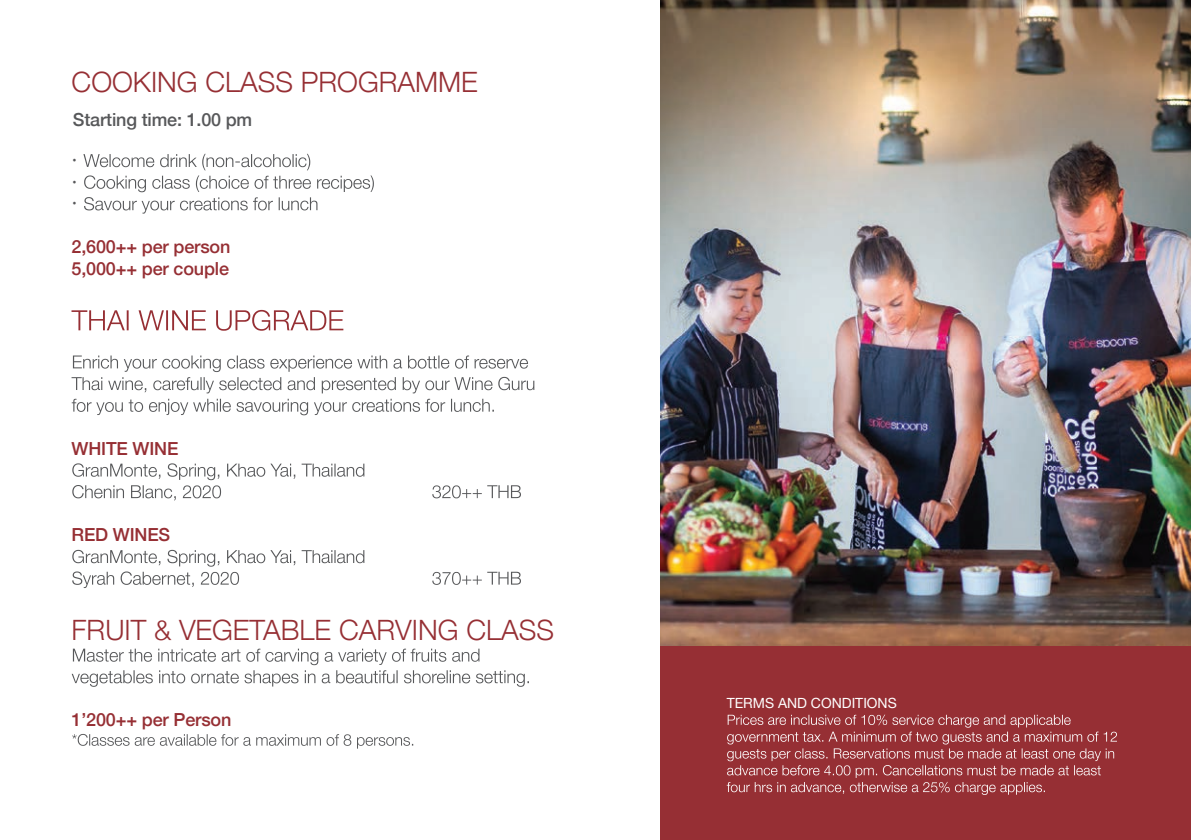
<style>
.page{position:relative;width:1191px;height:840px;background:#fff}
.page>*{position:absolute;margin:0;border:0;box-sizing:border-box;transform-origin:0 0}
.t1{font:300 28px "Helvetica Neue";color:#962f34}
.t2{font:300 22px/21.6px "Helvetica Neue";color:#57585a;text-align:justify}
.t3{font:500 18px/21.6px "Helvetica Neue";letter-spacing:-.01em;color:#962f34}
.t4{font:500 18px "Helvetica Neue";letter-spacing:-.01em;color:#57585a}
.t5{font:14px "Helvetica Neue";color:#fff}
</style>
<div class="page">
<img style="left:660px;top:0;width:531px;height:646px">
<div style="left:660px;top:646px;width:531px;height:193px;background:#962f34"></div>
<svg style="left:726px;top:714px;width:391px;height:80px"></svg>
<svg style="left:83px;top:154px;width:291px;height:59px"></svg>
<svg style="left:71px;top:310px;width:272px;height:20px"></svg>
<svg style="left:72px;top:355px;width:462px;height:60px"></svg>
<svg style="left:72px;top:463px;width:292px;height:37px"></svg>
<svg style="left:432px;top:485px;width:89px;height:13px"></svg>
<svg style="left:72px;top:549px;width:292px;height:38px"></svg>
<svg style="left:432px;top:571px;width:89px;height:13px"></svg>
<svg style="left:73px;top:648px;width:406px;height:16px"></svg>
<svg style="left:72px;top:670px;width:457px;height:16px"></svg>
<svg style="left:72px;top:734px;width:341px;height:14px"></svg>
<h1 class="t1" style="left:72px;top:59px;width:407px">COOKING CLASS PROGRAMME</h1>
<p class="t4" style="left:73px;top:105px;width:181px">Starting time: 1.00 pm</p>
<p class="t2" style="left:72px;top:147px;width:8px">· · ·</p>
<p class="t3" style="left:72px;top:235px;width:160px">2,600++ per person<br>5,000++ per couple</p>
<p class="t3" style="left:72px;top:436px;width:108px">WHITE WINE</p>
<p class="t3" style="left:72px;top:522px;width:100px">RED WINES</p>
<h1 class="t1" style="left:72px;top:607px;width:484px">FRUIT &amp; VEGETABLE CARVING CLASS</h1>
<p class="t3" style="left:72px;top:707px;width:161px">1’200++ per Person</p>
<p class="t5" style="left:726px;top:692px;width:172px">TERMS AND CONDITIONS</p>
</div>
